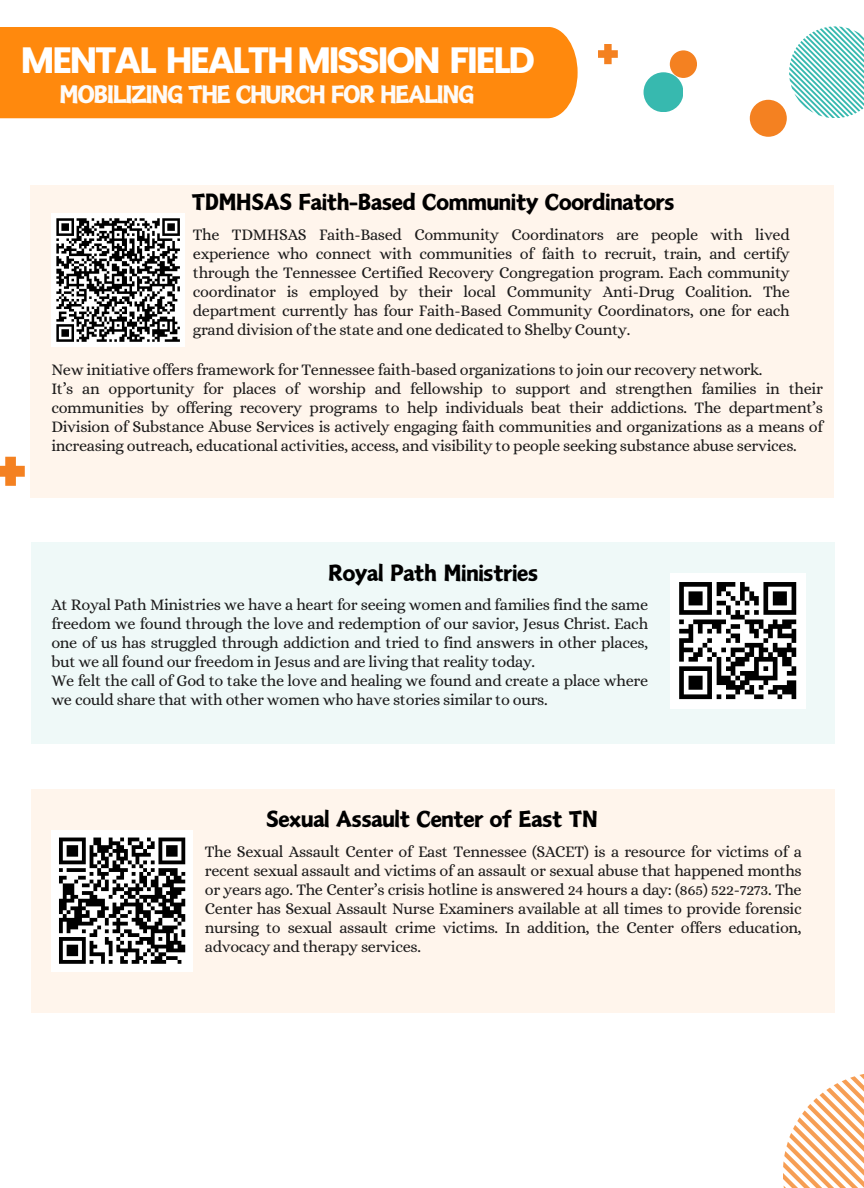
<style>
.page{position:relative;width:864px;height:1188px;background:#fff}
.page>*{position:absolute;margin:0;border:0;box-sizing:border-box;transform-origin:0 0}
.t1{font:700 36.6px "Poppins";letter-spacing:-.06em;color:#fff}
.t2{font:27.45px "Canva Mountains And Seas";letter-spacing:-.075em;color:#fdfbf9}
.t3{font:25.35px "Canva Mountains And Seas";letter-spacing:-.035em;color:#000}
.t4{font:16.2px/19px "Alice";letter-spacing:-.02em;color:#1c1b1b;text-align:justify}
</style>
<div class="page">
<svg style="left:783px;top:1074px;width:81px;height:114px"></svg>
<svg style="left:598px;top:44px;width:20px;height:20px"></svg>
<div style="left:644px;top:72px;width:39px;height:40px;background:#37b9af;border-radius:50%"></div>
<div style="left:670px;top:50px;width:27px;height:28px;background:#f48121;border-radius:50%"></div>
<div style="left:750px;top:100px;width:37px;height:37px;background:#f48121;border-radius:50%"></div>
<svg style="left:0;top:457px;width:25px;height:29px"></svg>
<div style="left:30px;top:185px;width:804px;height:313px;background:#fff5ec"></div>
<div style="left:31px;top:543px;width:804px;height:201px;background:#eff9f8"></div>
<div style="left:31px;top:789px;width:804px;height:224px;background:#fff5ec"></div>
<svg style="left:789px;top:26px;width:75px;height:92px"></svg>
<div style="left:0;top:27px;width:578px;height:91px;background:#ff890d"></div>
<div style="left:51px;top:213px;width:134px;height:134px;background:#fff"></div>
<svg style="left:56px;top:218px;width:124px;height:124px"></svg>
<div style="left:670px;top:573px;width:136px;height:135px;background:#fff"></div>
<svg style="left:679px;top:582px;width:117px;height:117px"></svg>
<div style="left:51px;top:830px;width:142px;height:141px;background:#fff"></div>
<svg style="left:59px;top:837px;width:127px;height:127px"></svg>
<p class="t1" style="left:21px;top:34px;width:516px">MENTAL HEALTHMISSION FIELD</p>
<h3 class="t2" style="left:59px;top:80px;width:417px">MOBILIZING THE CHURCH FOR HEALING</h3>
<h1 class="t3" style="left:192px;top:189px;width:485px">TDMHSAS Faith-Based Community Coordinators</h1>
<h2 class="t4" style="left:193px;top:225px;width:598px">The TDMHSAS Faith-Based Community Coordinators are people with lived experience who connect with communities of faith to recruit, train, and certify through the Tennessee Certified Recovery Congregation program. Each community coordinator is employed by their local Community Anti-Drug Coalition. The department currently has four Faith-Based Community Coordinators, one for each grand division of the state and one dedicated to Shelby County.</h2>
<h3 class="t4" style="left:51px;top:360px;width:713px">New initiative offers framework for Tennessee faith-based organizations to join our recovery network.</h3>
<p class="t4" style="left:51px;top:379px;width:773px">It’s an opportunity for places of worship and fellowship to support and strengthen families in their communities by offering recovery programs to help individuals beat their addictions. The department’s Division of Substance Abuse Services is actively engaging faith communities and organizations as a means of increasing outreach, educational activities, access, and visibility to people seeking substance abuse services.</p>
<p class="t3" style="left:328px;top:559px;width:212px">Royal Path Ministries</p>
<p class="t4" style="left:51px;top:595px;width:598px">At Royal Path Ministries we have a heart for seeing women and families find the same freedom we found through the love and redemption of our savior, Jesus Christ. Each one of us has struggled through addiction and tried to find answers in other places, but we all found our freedom in Jesus and are living that reality today.</p>
<p class="t4" style="left:51px;top:671px;width:598px">We felt the call of God to take the love and healing we found and create a place where we could share that with other women who have stories similar to ours.</p>
<p class="t3" style="left:266px;top:806px;width:334px">Sexual Assault Center of East TN</p>
<p class="t4" style="left:205px;top:842px;width:598px">The Sexual Assault Center of East Tennessee (SACET) is a resource for victims of a recent sexual assault and victims of an assault or sexual abuse that happened months or years ago. The Center’s crisis hotline is answered 24 hours a day: (865) 522-7273. The Center has Sexual Assault Nurse Examiners available at all times to provide forensic nursing to sexual assault crime victims. In addition, the Center offers education, advocacy and therapy services.</p>
</div>
